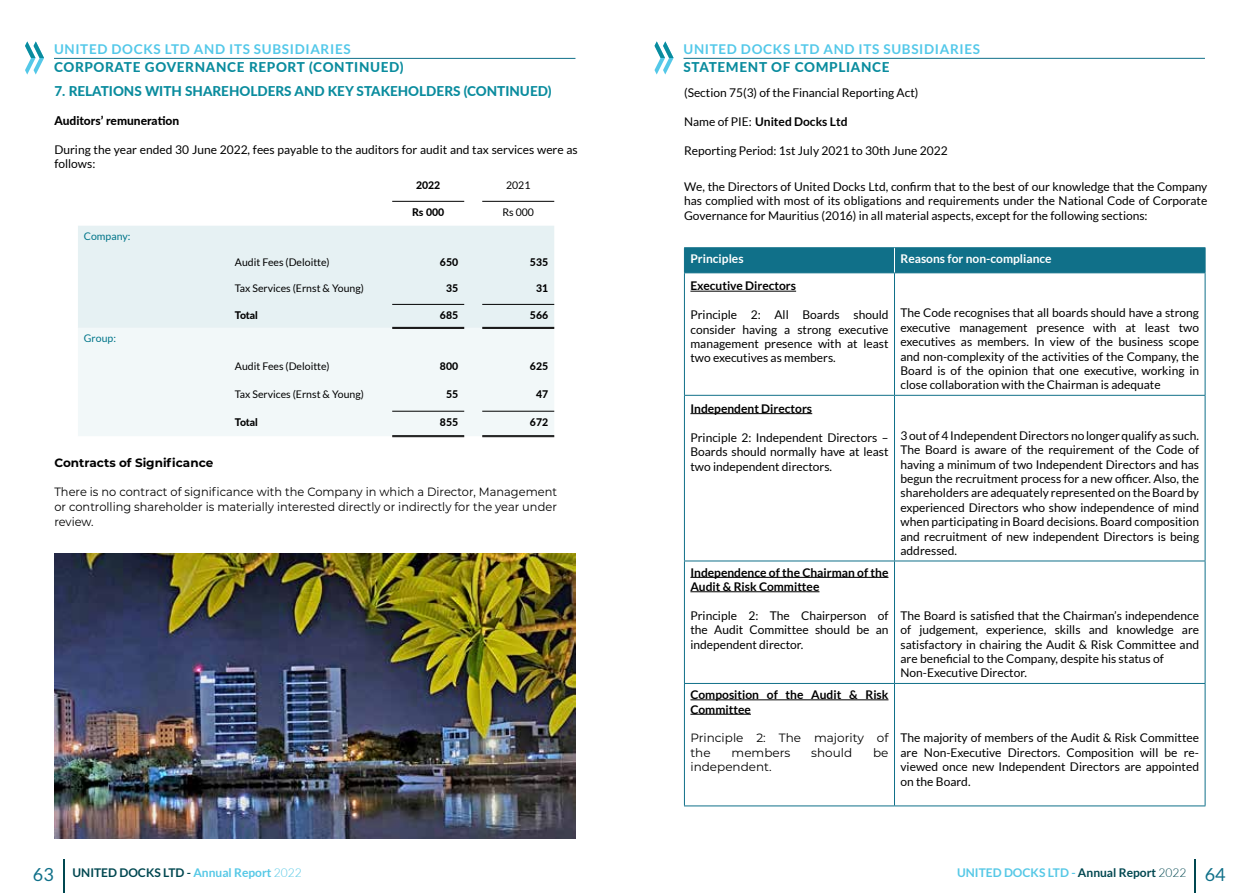
<style>
.page{position:relative;width:1259px;height:893px;background:#fff}
.page>*{position:absolute;margin:0;border:0;box-sizing:border-box;transform-origin:0 0}
.t1{font:700 13.5px "Lato";letter-spacing:.05em;color:#53c8e9}
.t2{font:800 13.5px "Lato";letter-spacing:.05em;color:#0a8c9e}
.t3{font:800 13.5px "Lato";color:#0a8c9e}
.t4{font:12px/14.4px "Lato";color:#000;text-align:justify}
.t5{font:12px/15px "Montserrat";color:#000;text-align:justify;scale:.95 1}
.t6{font:700 12px/14.4px "Lato";color:#000}
.t7{font:12px/14.4px "Montserrat";color:#000}
.t8{font:700 12px "Lato";color:#fff}
.t9{font:700 12px "Lato";color:#004750}
.t10{font:700 12px "Lato";color:#55c8e6}
.t11{font:700 12px "Montserrat";color:#000}
.t12{font:800 12px "Lato";color:#000}
.t13{font:10.5px "Lato";color:#000}
.t14{font:800 10.5px "Lato";color:#000}
.t15{font:10.5px "Lato";color:#007589}
.s1{font-weight:400}
.s2{font-weight:400;font-size:18px;color:#107089}
.s3{color:#55c8e6}
.s4{font-weight:300;color:#55c8e6}
.s5{color:#004750}
.s6{font-weight:300;color:#004750}
</style>
<div class="page">
<div style="left:78px;top:226px;width:476px;height:102px;background:#e6f1f3"></div>
<div style="left:78px;top:328px;width:476px;height:108px;background:#f2f8f9"></div>
<hr style="left:392px;top:411px;width:72px;height:1px;background:#000">
<hr style="left:482px;top:411px;width:72px;height:1px;background:#000">
<hr style="left:392px;top:435px;width:72px;height:1px;background:#000">
<hr style="left:392px;top:436px;width:72px;height:1px;background:#000">
<hr style="left:482px;top:435px;width:72px;height:1px;background:#000">
<hr style="left:482px;top:436px;width:72px;height:1px;background:#000">
<hr style="left:392px;top:304px;width:72px;height:1px;background:#000">
<hr style="left:482px;top:304px;width:72px;height:1px;background:#000">
<hr style="left:392px;top:327px;width:72px;height:1px;background:#000">
<hr style="left:392px;top:328px;width:72px;height:1px;background:#000">
<hr style="left:482px;top:327px;width:72px;height:1px;background:#000">
<hr style="left:482px;top:328px;width:72px;height:1px;background:#000">
<hr style="left:392px;top:201px;width:72px;height:1px;background:#000">
<hr style="left:482px;top:201px;width:72px;height:1px;background:#000">
<img style="left:54px;top:553px;width:521px;height:286px">
<hr style="left:684px;top:247px;width:210px;height:1px;background:#107089">
<hr style="left:894px;top:247px;width:311px;height:1px;background:#107089">
<hr style="left:684px;top:273px;width:1px;height:122px;background:#107089">
<hr style="left:894px;top:273px;width:1px;height:122px;background:#107089">
<hr style="left:1204px;top:273px;width:1px;height:122px;background:#107089">
<hr style="left:684px;top:395px;width:210px;height:1px;background:#107089">
<hr style="left:684px;top:396px;width:1px;height:165px;background:#107089">
<hr style="left:894px;top:395px;width:311px;height:1px;background:#107089">
<hr style="left:894px;top:396px;width:1px;height:165px;background:#107089">
<hr style="left:1204px;top:396px;width:1px;height:165px;background:#107089">
<hr style="left:684px;top:561px;width:210px;height:1px;background:#107089">
<hr style="left:684px;top:561px;width:1px;height:122px;background:#107089">
<hr style="left:894px;top:561px;width:311px;height:1px;background:#107089">
<hr style="left:894px;top:561px;width:1px;height:122px;background:#107089">
<hr style="left:1204px;top:561px;width:1px;height:122px;background:#107089">
<hr style="left:684px;top:683px;width:210px;height:1px;background:#107089">
<hr style="left:684px;top:684px;width:1px;height:121px;background:#107089">
<hr style="left:894px;top:683px;width:311px;height:1px;background:#107089">
<hr style="left:894px;top:684px;width:1px;height:121px;background:#107089">
<hr style="left:1204px;top:684px;width:1px;height:121px;background:#107089">
<hr style="left:684px;top:805px;width:210px;height:1px;background:#107089">
<hr style="left:894px;top:805px;width:311px;height:1px;background:#107089">
<div style="left:684px;top:248px;width:521px;height:25px;background:#107089"></div>
<hr style="left:690px;top:291px;width:106px;height:1px;background:#000">
<hr style="left:690px;top:413px;width:122px;height:1px;background:#000">
<hr style="left:690px;top:577px;width:198px;height:1px;background:#000">
<hr style="left:690px;top:591px;width:129px;height:1px;background:#000">
<hr style="left:690px;top:699px;width:198px;height:1px;background:#000">
<hr style="left:690px;top:714px;width:61px;height:1px;background:#000">
<svg style="left:654px;top:41px;width:19px;height:34px"></svg>
<svg style="left:25px;top:41px;width:19px;height:34px"></svg>
<hr style="left:683px;top:58px;width:522px;height:1px;background:#0f7089">
<hr style="left:54px;top:58px;width:521px;height:1px;background:#0f7089">
<hr style="left:64px;top:860px;width:1px;height:33px;background:#004750">
<hr style="left:1194px;top:860px;width:1px;height:33px;background:#004750">
<p class="t1" style="left:54px;top:41px;width:298px">UNITED DOCKS LTD AND ITS SUBSIDIARIES</p>
<p class="t1" style="left:683px;top:41px;width:298px">UNITED DOCKS LTD AND ITS SUBSIDIARIES</p>
<p class="t2" style="left:54px;top:57px;width:351px">CORPORATE GOVERNANCE REPORT (CONTINUED)</p>
<p class="t3" style="left:54px;top:81px;width:498px">7. RELATIONS WITH SHAREHOLDERS AND KEY STAKEHOLDERS (CONTINUED)</p>
<p class="t12" style="left:54px;top:112px;width:126px">Auditors’ remuneration</p>
<p class="t4" style="left:54px;top:142px;width:525px">During the year ended 30 June 2022, fees payable to the auditors for audit and tax services were as follows:</p>
<p class="t14" style="left:416px;top:177px;width:26px">2022</p>
<p class="t13" style="left:506px;top:179px;width:26px">2021</p>
<p class="t14" style="left:412px;top:204px;width:34px">Rs 000</p>
<p class="t13" style="left:502px;top:206px;width:33px">Rs 000</p>
<p class="t15" style="left:84px;top:230px;width:48px">Company:</p>
<p class="t13" style="left:235px;top:256px;width:96px">Audit Fees (Deloitte)</p>
<p class="t14" style="left:440px;top:254px;width:20px">650</p>
<p class="t14" style="left:530px;top:254px;width:20px">535</p>
<p class="t13" style="left:235px;top:282px;width:130px">Tax Services (Ernst &amp; Young)</p>
<p class="t14" style="left:446px;top:280px;width:14px">35</p>
<p class="t14" style="left:536px;top:280px;width:14px">31</p>
<p class="t14" style="left:235px;top:307px;width:25px">Total</p>
<p class="t14" style="left:440px;top:307px;width:20px">685</p>
<p class="t14" style="left:530px;top:307px;width:20px">566</p>
<p class="t15" style="left:84px;top:333px;width:34px">Group:</p>
<p class="t13" style="left:235px;top:360px;width:96px">Audit Fees (Deloitte)</p>
<p class="t14" style="left:440px;top:358px;width:20px">800</p>
<p class="t14" style="left:530px;top:358px;width:20px">625</p>
<p class="t13" style="left:235px;top:388px;width:130px">Tax Services (Ernst &amp; Young)</p>
<p class="t14" style="left:446px;top:386px;width:14px">55</p>
<p class="t14" style="left:536px;top:386px;width:14px">47</p>
<p class="t14" style="left:235px;top:414px;width:25px">Total</p>
<p class="t14" style="left:440px;top:414px;width:20px">855</p>
<p class="t14" style="left:530px;top:414px;width:20px">672</p>
<p class="t11" style="left:54px;top:454px;width:160px">Contracts of Significance</p>
<p class="t5" style="left:54px;top:484px;width:530px">There is no contract of significance with the Company in which a Director, Management or controlling shareholder is materially interested directly or indirectly for the year under review.</p>
<p class="t2" style="left:683px;top:57px;width:207px">STATEMENT OF COMPLIANCE</p>
<p class="t4" style="left:684px;top:86px;width:236px">(Section 75(3) of the Financial Reporting Act)</p>
<p class="t6" style="left:684px;top:114px;width:165px"><span class="s1">Name of PIE:</span> United Docks Ltd</p>
<p class="t4" style="left:684px;top:143px;width:265px">Reporting Period: 1st July 2021 to 30th June 2022</p>
<p class="t4" style="left:684px;top:179px;width:525px">We, the Directors of United Docks Ltd, confirm that to the best of our knowledge that the Company has complied with most of its obligations and requirements under the National Code of Corporate Governance for Mauritius (2016) in all material aspects, except for the following sections:</p>
<p class="t8" style="left:690px;top:252px;width:55px">Principles</p>
<p class="t8" style="left:900px;top:252px;width:153px">Reasons for non-compliance</p>
<p class="t6" style="left:690px;top:279px;width:107px">Executive Directors</p>
<p class="t4" style="left:690px;top:308px;width:200px">Principle 2: All Boards should consider having a strong executive management presence with at least two executives as members.</p>
<p class="t4" style="left:900px;top:306px;width:300px">The Code recognises that all boards should have a strong executive management presence with at least two executives as members. In view of the business scope and non-complexity of the activities of the Company, the Board is of the opinion that one executive, working in close collaboration with the Chairman is adequate</p>
<p class="t6" style="left:690px;top:401px;width:123px">Independent Directors</p>
<p class="t4" style="left:690px;top:430px;width:200px">Principle 2: Independent Directors – Boards should normally have at least two independent directors.</p>
<p class="t4" style="left:900px;top:428px;width:300px">3 out of 4 Independent Directors no longer qualify as such.<br>The Board is aware of the requirement of the Code of having a minimum of two Independent Directors and has begun the recruitment process for a new officer. Also, the shareholders are adequately represented on the Board by experienced Directors who show independence of mind when participating in Board decisions. Board composition and recruitment of new independent Directors is being addressed.</p>
<p class="t6" style="left:690px;top:565px;width:199px">Independence of the Chairman of the<br>Audit &amp; Risk Committee</p>
<p class="t4" style="left:690px;top:608px;width:199px">Principle 2: The Chairperson of the Audit Committee should be an independent director.</p>
<p class="t4" style="left:900px;top:608px;width:300px;text-align:left">The Board is satisfied that the Chairman’s independence of judgement, experience, skills and knowledge are satisfactory in chairing the Audit &amp; Risk Committee and are beneficial to the Company, despite his status of Non-Executive Director.</p>
<p class="t6" style="left:690px;top:687px;width:199px">Composition of the Audit &amp; Risk<br>Committee</p>
<p class="t7" style="left:690px;top:730px;width:199px">Principle 2: The majority of the</p>
<p class="t4" style="left:900px;top:731px;width:300px">The majority of members of the Audit &amp; Risk Committee are Non-Executive Directors. Composition will be re&shy;viewed once new Independent Directors are appointed on the Board.</p>
<p class="t7" style="left:731px;top:745px;width:60px">members</p>
<p class="t7" style="left:811px;top:745px;width:42px">should</p>
<p class="t7" style="left:873px;top:745px;width:17px">be</p>
<p class="t7" style="left:690px;top:759px;width:83px">independent.</p>
<p class="t9" style="left:33px;top:866px;width:270px"><span class="s2">63</span> UNITED DOCKS LTD - <span class="s3">Annual Report</span> <span class="s4">2022</span></p>
<p class="t10" style="left:957px;top:866px;width:270px">UNITED DOCKS LTD - <span class="s5">Annual Report</span> <span class="s6">2022</span> <span class="s2">64</span></p>
</div>
